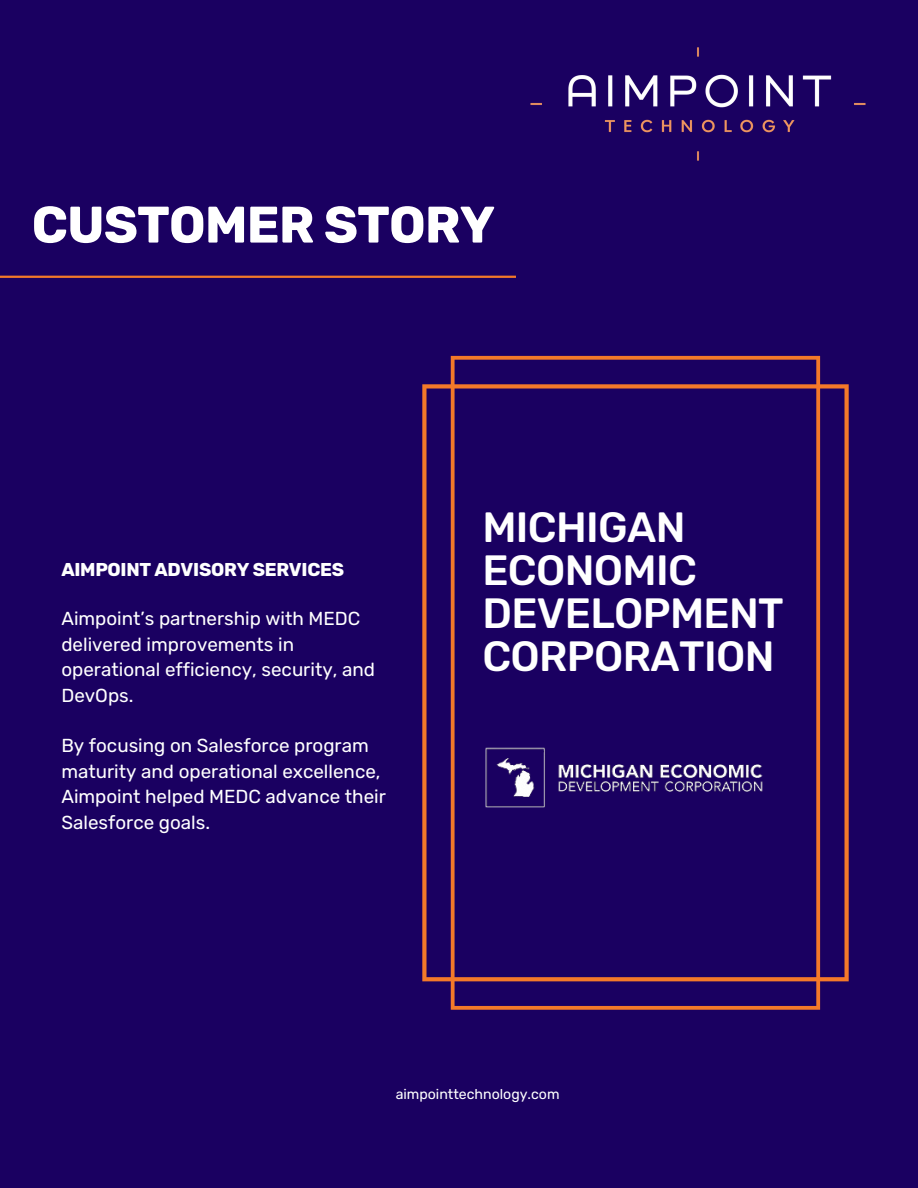
<style>
.page{position:relative;width:918px;height:1188px;background:#1a0061}
.page>*{position:absolute;margin:0;border:0;box-sizing:border-box;transform-origin:0 0}
.t1{font:700 51.3px "Rubik";letter-spacing:-.015em;color:#fff}
.t2{font:500 42.15px/42.9px "Rubik";letter-spacing:-.015em;color:#fff}
.t3{font:18.75px/25.3px "Rubik";color:#fff}
.t4{font:700 18.45px "Rubik";letter-spacing:-.015em;color:#fff}
.t5{font:14.1px "Rubik";color:#fff}
</style>
<div class="page">
<hr style="left:0;top:276px;width:516px;height:2px;background:#f47929">
<img style="left:530px;top:47px;width:336px;height:114px">
<svg style="left:422px;top:356px;width:427px;height:654px"></svg>
<img style="left:459px;top:721px;width:330px;height:113px">
<p class="t1" style="left:32px;top:195px;width:465px">CUSTOMER STORY</p>
<h4 class="t4" style="left:61px;top:558px;width:284px">AIMPOINT ADVISORY SERVICES</h4>
<h4 class="t3" style="left:61px;top:606px;width:315px">Aimpoint’s partnership with MEDC delivered improvements in operational efficiency, security, and<br>DevOps.</h4>
<p class="t3" style="left:61px;top:733px;width:326px">By focusing on Salesforce program maturity and operational excellence,<br>Aimpoint helped MEDC advance their<br>Salesforce goals.</p>
<h3 class="t2" style="left:482px;top:506px;width:303px">MICHIGAN<br>ECONOMIC<br>DEVELOPMENT<br>CORPORATION</h3>
<h2 class="t5" style="left:396px;top:1086px;width:165px">aimpointtechnology.com</h2>
</div>
